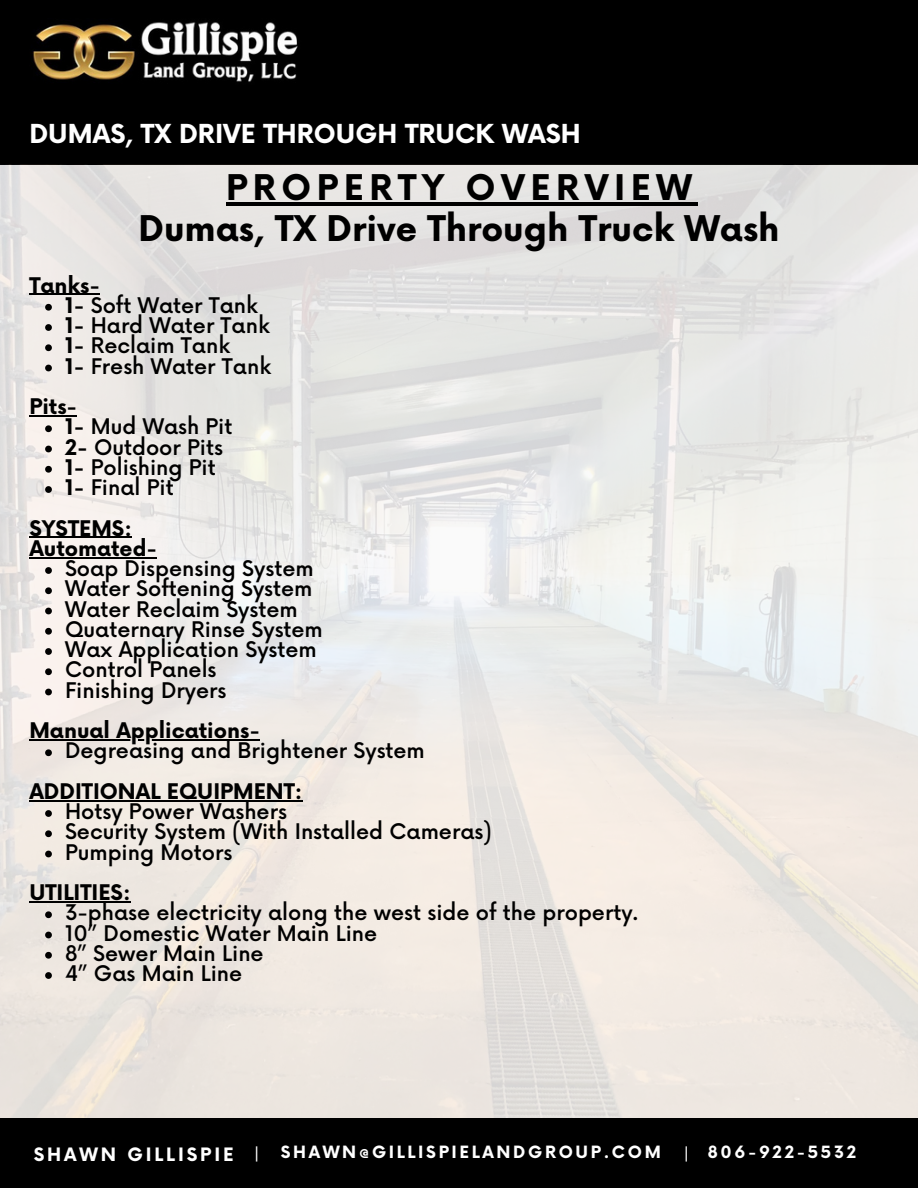
<style>
.page{position:relative;width:918px;height:1188px;background:#fff}
.page>*{position:absolute;margin:0;border:0;box-sizing:border-box;transform-origin:0 0}
.t1{font:700 34.5px "Now";color:#000}
.t2{font:700 34.5px "Now";letter-spacing:.16em;color:#000}
.t3{font:700 25.5px "Now";color:#fff}
.t4{font:500 21px "Now";color:#000}
.t5{font:700 21px/20.2px "Now";color:#000}
.t6{font:700 18px "Now";letter-spacing:.16em;color:#fff}
.t7{font:500 16.8px "Now";color:#fff}
.t8{font:700 16.5px "Now";letter-spacing:.16em;color:#fff}
.s1{font-weight:700}
</style>
<div class="page">
<div style="left:0;top:0;width:918px;height:164px;background:#000"></div>
<img style="left:32px;top:21px;width:266px;height:61px">
<img style="left:0;top:164px;width:918px;height:954px">
<hr style="left:29px;top:294px;width:71px;height:1px;background:#000">
<svg style="left:45px;top:304px;width:7px;height:7px"></svg>
<svg style="left:45px;top:324px;width:7px;height:7px"></svg>
<svg style="left:45px;top:344px;width:7px;height:7px"></svg>
<svg style="left:45px;top:365px;width:7px;height:6px"></svg>
<hr style="left:29px;top:415px;width:48px;height:1px;background:#000">
<svg style="left:45px;top:425px;width:7px;height:7px"></svg>
<svg style="left:45px;top:446px;width:7px;height:6px"></svg>
<svg style="left:45px;top:466px;width:7px;height:7px"></svg>
<svg style="left:45px;top:486px;width:7px;height:7px"></svg>
<hr style="left:29px;top:537px;width:95px;height:1px;background:#000">
<hr style="left:29px;top:557px;width:128px;height:1px;background:#000">
<svg style="left:45px;top:567px;width:7px;height:7px"></svg>
<svg style="left:45px;top:587px;width:7px;height:7px"></svg>
<svg style="left:45px;top:608px;width:7px;height:6px"></svg>
<svg style="left:45px;top:628px;width:7px;height:7px"></svg>
<svg style="left:45px;top:648px;width:7px;height:7px"></svg>
<svg style="left:45px;top:668px;width:7px;height:7px"></svg>
<svg style="left:45px;top:689px;width:7px;height:6px"></svg>
<hr style="left:29px;top:739px;width:231px;height:1px;background:#000">
<svg style="left:45px;top:749px;width:7px;height:7px"></svg>
<hr style="left:29px;top:800px;width:132px;height:1px;background:#000">
<hr style="left:161px;top:800px;width:141px;height:1px;background:#000">
<svg style="left:45px;top:810px;width:7px;height:7px"></svg>
<svg style="left:45px;top:830px;width:7px;height:7px"></svg>
<svg style="left:45px;top:851px;width:7px;height:6px"></svg>
<hr style="left:29px;top:901px;width:94px;height:1px;background:#000">
<svg style="left:45px;top:911px;width:7px;height:7px"></svg>
<svg style="left:45px;top:932px;width:7px;height:6px"></svg>
<svg style="left:45px;top:952px;width:7px;height:7px"></svg>
<svg style="left:45px;top:972px;width:7px;height:7px"></svg>
<div style="left:0;top:1118px;width:918px;height:70px;background:#000"></div>
<hr style="left:226px;top:202px;width:471px;height:4px;background:#000">
<p class="t3" style="left:29px;top:120px;width:553px">DUMAS, TX DRIVE THROUGH TRUCK WASH</p>
<p class="t2" style="left:226px;top:169px;width:467px">PROPERTY OVERVIEW</p>
<p class="t1" style="left:138px;top:210px;width:643px">Dumas, TX Drive Through Truck Wash</p>
<h3 class="t5" style="left:29px;top:276px;width:72px">Tanks-</h3>
<p class="t4" style="left:65px;top:294px;width:194px"><span class="s1">1-</span> Soft Water Tank</p>
<h1 class="t4" style="left:65px;top:314px;width:206px"><span class="s1">1-</span> Hard Water Tank</h1>
<h2 class="t4" style="left:65px;top:334px;width:166px"><span class="s1">1-</span> Reclaim Tank</h2>
<h5 class="t4" style="left:65px;top:355px;width:207px"><span class="s1">1-</span> Fresh Water Tank</h5>
<p class="t5" style="left:29px;top:398px;width:49px">Pits-</p>
<p class="t4" style="left:65px;top:415px;width:169px"><span class="s1">1-</span> Mud Wash Pit</p>
<p class="t4" style="left:65px;top:436px;width:159px"><span class="s1">2-</span> Outdoor Pits</p>
<p class="t4" style="left:65px;top:456px;width:152px"><span class="s1">1-</span> Polishing Pit</p>
<h5 class="t4" style="left:65px;top:476px;width:110px"><span class="s1">1-</span> Final Pit</h5>
<p class="t5" style="left:29px;top:519px;width:129px">SYSTEMS:<br>Automated-</p>
<p class="t4" style="left:65px;top:557px;width:250px">Soap Dispensing System</p>
<p class="t4" style="left:65px;top:577px;width:249px">Water Softening System</p>
<p class="t4" style="left:65px;top:598px;width:234px">Water Reclaim System</p>
<h5 class="t4" style="left:65px;top:618px;width:259px">Quaternary Rinse System</h5>
<p class="t4" style="left:65px;top:638px;width:253px">Wax Application System</p>
<p class="t4" style="left:65px;top:658px;width:153px">Control Panels</p>
<p class="t4" style="left:65px;top:679px;width:163px">Finishing Dryers</p>
<p class="t5" style="left:29px;top:722px;width:232px">Manual Applications-</p>
<p class="t4" style="left:65px;top:739px;width:361px">Degreasing and Brightener System</p>
<p class="t5" style="left:29px;top:782px;width:275px">ADDITIONAL EQUIPMENT:</p>
<p class="t4" style="left:65px;top:800px;width:223px">Hotsy Power Washers</p>
<h5 class="t4" style="left:65px;top:820px;width:428px">Security System (With Installed Cameras)</h5>
<p class="t4" style="left:65px;top:841px;width:169px">Pumping Motors</p>
<h4 class="t5" style="left:29px;top:884px;width:103px">UTILITIES:</h4>
<p class="t4" style="left:65px;top:901px;width:575px">3-phase electricity along the west side of the property.</p>
<p class="t4" style="left:65px;top:922px;width:314px">10” Domestic Water Main Line</p>
<p class="t4" style="left:65px;top:942px;width:200px">8” Sewer Main Line</p>
<h4 class="t4" style="left:65px;top:962px;width:179px">4” Gas Main Line</h4>
<p class="t6" style="left:34px;top:1145px;width:201px">SHAWN GILLISPIE</p>
<p class="t7" style="left:254px;top:1144px;width:7px">|</p>
<p class="t8" style="left:281px;top:1143px;width:382px">SHAWN@GILLISPIELANDGROUP.COM</p>
<p class="t7" style="left:684px;top:1144px;width:7px">|</p>
<p class="t8" style="left:708px;top:1143px;width:150px">806-922-5532</p>
</div>
